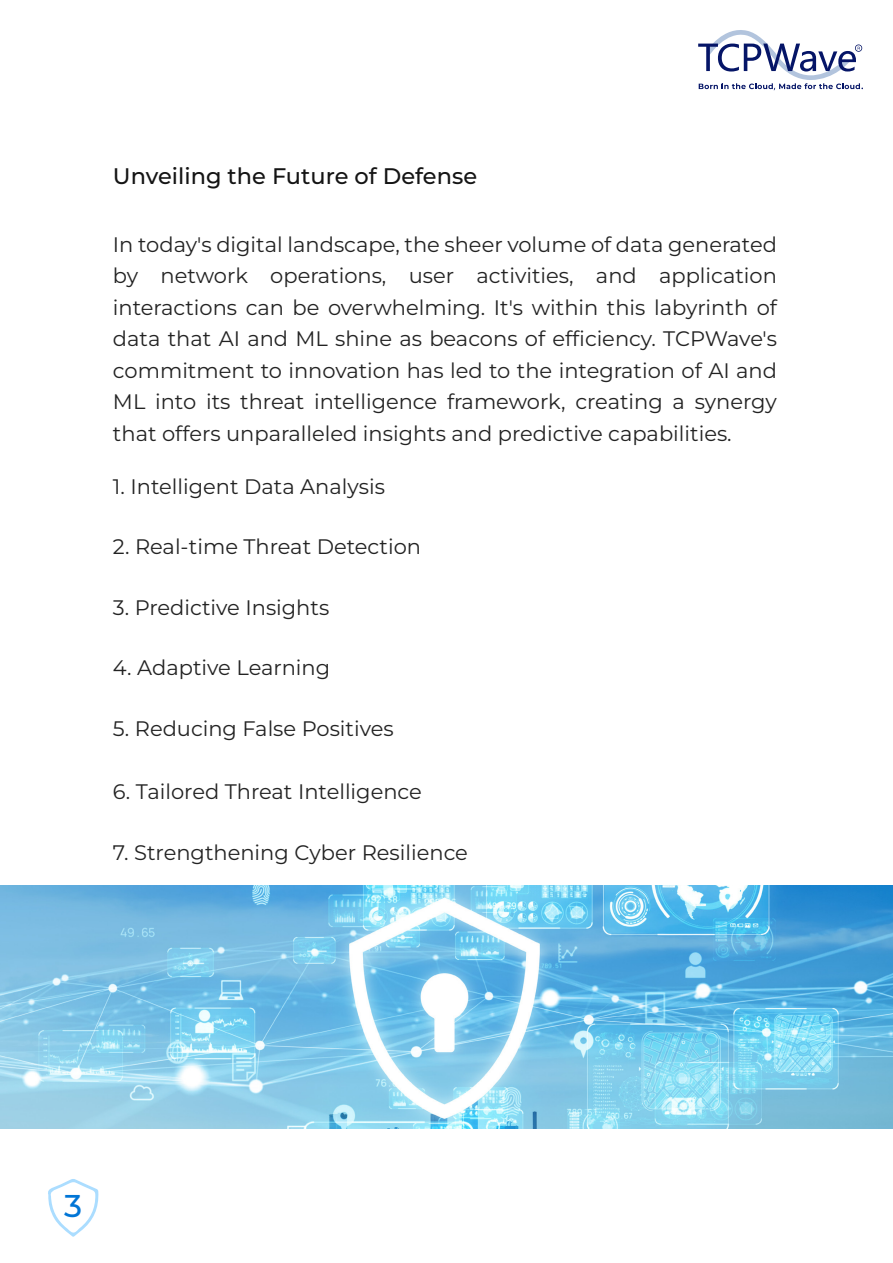
<style>
.page{position:relative;width:893px;height:1263px;background:#fff}
.page>*{position:absolute;margin:0;border:0;box-sizing:border-box;transform-origin:0 0}
.t1{font:100 31.5px "Montserrat";color:#0075d6}
.t2{font:100 22.5px "Montserrat";color:#141414}
.t3{font:100 21px/31.5px "Montserrat";color:#232323;text-align:justify}
</style>
<div class="page">
<img style="left:0;top:885px;width:893px;height:243px">
<svg style="left:698px;top:30px;width:165px;height:60px"></svg>
<svg style="left:48px;top:1179px;width:51px;height:58px"></svg>
<p class="t2" style="left:113px;top:161px;width:366px">Unveiling the Future of Defense</p>
<p class="t3" style="left:113px;top:228px;width:666px">In today's digital landscape, the sheer volume of data generated by network operations, user activities, and application interactions can be overwhelming. It's within this labyrinth of data that AI and ML shine as beacons of efficiency. TCPWave's commitment to innovation has led to the integration of AI and ML into its threat intelligence framework, creating a synergy that offers unparalleled insights and predictive capabilities.</p>
<p class="t3" style="left:113px;top:470px;width:273px">1. Intelligent Data Analysis</p>
<p class="t3" style="left:113px;top:530px;width:310px">2. Real-time Threat Detection</p>
<p class="t3" style="left:113px;top:591px;width:218px">3. Predictive Insights</p>
<p class="t3" style="left:113px;top:651px;width:219px">4. Adaptive Learning</p>
<p class="t3" style="left:113px;top:712px;width:282px">5. Reducing False Positives</p>
<p class="t3" style="left:113px;top:775px;width:310px">6. Tailored Threat Intelligence</p>
<p class="t3" style="left:113px;top:836px;width:356px">7. Strengthening Cyber Resilience</p>
<h1 class="t1" style="left:64px;top:1185px;width:20px">3</h1>
</div>
